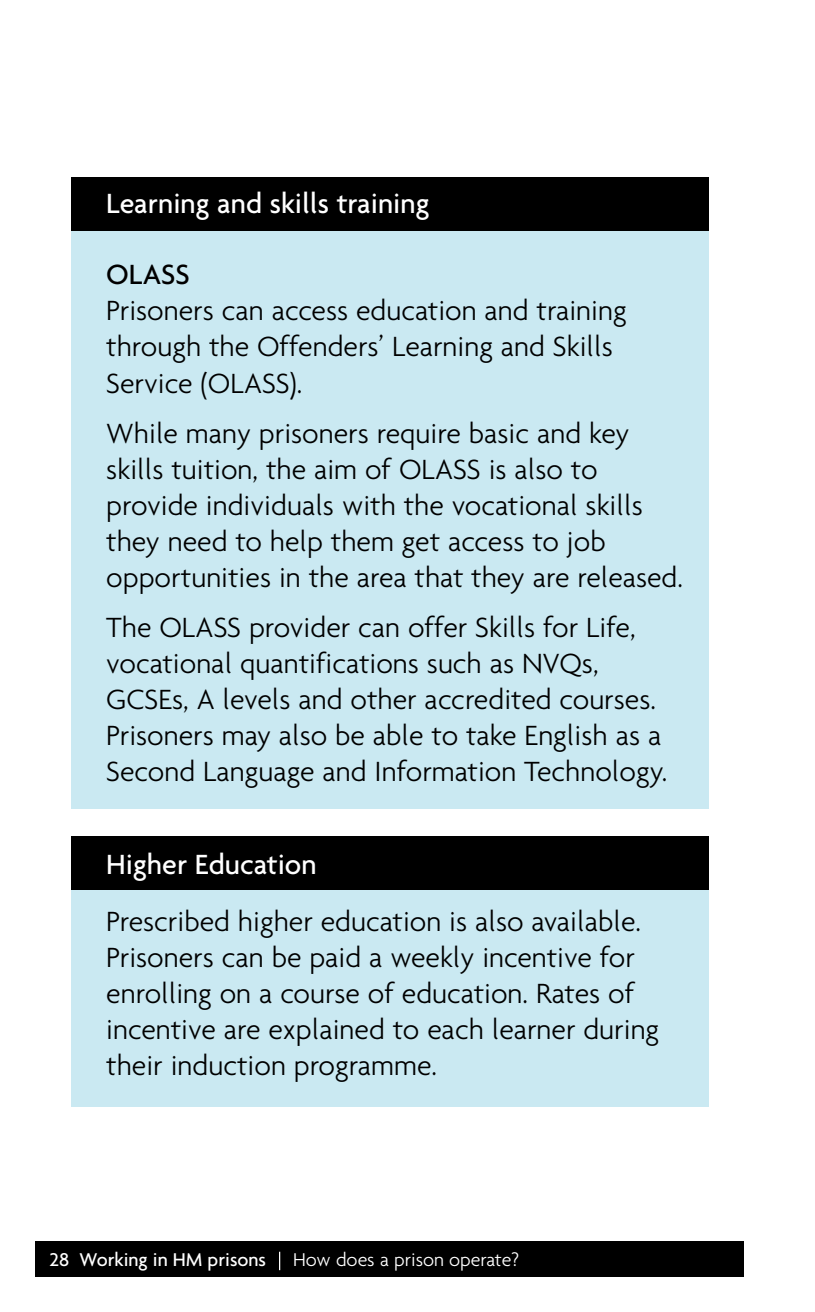
<style>
.page{position:relative;width:815px;height:1312px;background:#fff}
.page>*{position:absolute;margin:0;border:0;box-sizing:border-box;transform-origin:0 0}
.t1{font:300 30px/36px "Agenda";color:#000}
.t2{font:500 30px "Agenda";color:#fff}
.t3{font:500 30px "Agenda";color:#000}
.t4{font:300 20px "Agenda";color:#fff}
.t5{font:500 20px "Agenda";color:#fff}
</style>
<div class="page">
<div style="left:71px;top:836px;width:638px;height:270px;background:#cae9f2"></div>
<div style="left:71px;top:836px;width:638px;height:53px;background:#000"></div>
<div style="left:71px;top:177px;width:638px;height:631px;background:#cae9f2"></div>
<div style="left:71px;top:177px;width:638px;height:53px;background:#000"></div>
<div style="left:35px;top:1240px;width:709px;height:36px;background:#000"></div>
<svg style="left:279px;top:1251px;width:1px;height:18px"></svg>
<p class="t2" style="left:106px;top:185px;width:325px">Learning and skills training</p>
<p class="t3" style="left:106px;top:256px;width:85px">OLASS</p>
<p class="t1" style="left:106px;top:292px;width:522px">Prisoners can access education and training through the Offenders’ Learning and Skills<br>Service (OLASS).</p>
<p class="t1" style="left:106px;top:414px;width:578px">While many prisoners require basic and key skills tuition, the aim of OLASS is also to provide individuals with the vocational skills they need to help them get access to job opportunities in the area that they are released.</p>
<p class="t1" style="left:106px;top:608px;width:562px">The OLASS provider can offer Skills for Life, vocational quantifications such as NVQs, GCSEs, A levels and other accredited courses.<br>Prisoners may also be able to take English as a Second Language and Information Technology.</p>
<p class="t2" style="left:106px;top:845px;width:212px">Higher Education</p>
<p class="t1" style="left:106px;top:902px;width:554px">Prescribed higher education is also available.<br>Prisoners can be paid a weekly incentive for enrolling on a course of education. Rates of incentive are explained to each learner during their induction programme.</p>
<p class="t5" style="left:50px;top:1247px;width:218px">28 Working in HM prisons</p>
<p class="t4" style="left:293px;top:1247px;width:227px">How does a prison operate?</p>
</div>
